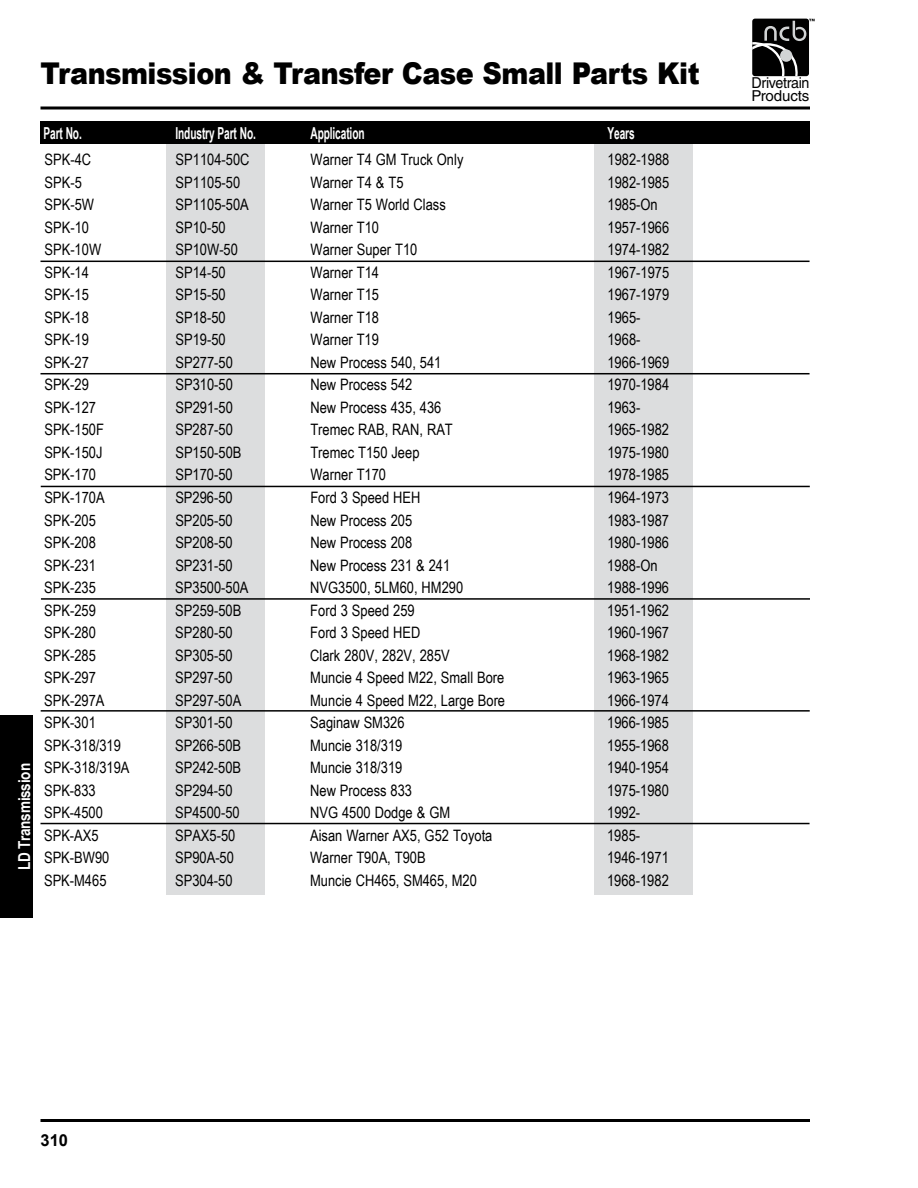
<style>
.page{position:relative;width:918px;height:1188px;background:#fff}
.page>*{position:absolute;margin:0;border:0;box-sizing:border-box;transform-origin:0 0}
.t1{font:900 30px "Arial";letter-spacing:-.02em;color:#000;scale:.9 1}
.t2{font:700 16.5px "Arial Narrow";letter-spacing:-.01em;color:#fff;scale:.75 1}
.t3{font:700 16.5px "Arial Narrow";letter-spacing:-.01em;color:#fff}
.t4{font:700 16.5px "Arial";color:#000}
.t5{font:15.75px "Arial Narrow";color:#000}
.t6{font:15px/12.6px "Helvetica LT Std";letter-spacing:-.02em;color:#000;scale:.95 1}
</style>
<div class="page">
<hr style="left:40px;top:1119px;width:770px;height:3px;background:#000">
<svg style="left:40px;top:106px;width:770px;height:4px;background:#3f3f3f"></svg>
<div style="left:0;top:716px;width:33px;height:202px;background:#000"></div>
<svg style="left:752px;top:19px;width:63px;height:57px;background:#3f3f3f"></svg>
<div style="left:594px;top:140px;width:99px;height:756px;background:#dcddde"></div>
<div style="left:166px;top:140px;width:100px;height:756px;background:#dcddde"></div>
<hr style="left:40px;top:261px;width:770px;height:1px;background:#000">
<hr style="left:40px;top:373px;width:770px;height:1px;background:#000">
<hr style="left:41px;top:486px;width:769px;height:1px;background:#000">
<hr style="left:41px;top:598px;width:769px;height:2px;background:#000">
<hr style="left:41px;top:710px;width:769px;height:2px;background:#000">
<hr style="left:40px;top:823px;width:770px;height:1px;background:#000">
<div style="left:40px;top:122px;width:770px;height:22px;background:#000"></div>
<h1 class="t1" style="left:40px;top:52px;width:734px">Transmission &amp; Transfer Case Small Parts Kit</h1>
<p class="t3" style="left:12px;top:870px;width:109px;rotate:-90deg">LD Transmission</p>
<p class="t2" style="left:43px;top:121px;width:53px">Part No.</p>
<p class="t2" style="left:175px;top:121px;width:109px">Industry Part No.</p>
<p class="t2" style="left:310px;top:121px;width:74px">Application</p>
<p class="t2" style="left:607px;top:121px;width:38px">Years</p>
<p class="t5" style="left:45px;top:148px;width:48px">SPK-4C</p>
<p class="t5" style="left:176px;top:148px;width:75px">SP1104-50C</p>
<p class="t5" style="left:311px;top:148px;width:154px">Warner T4 GM Truck Only</p>
<p class="t5" style="left:608px;top:148px;width:63px">1982-1988</p>
<p class="t5" style="left:45px;top:171px;width:39px">SPK-5</p>
<p class="t5" style="left:176px;top:171px;width:66px">SP1105-50</p>
<p class="t5" style="left:311px;top:171px;width:94px">Warner T4 &amp; T5</p>
<p class="t5" style="left:608px;top:171px;width:63px">1982-1985</p>
<p class="t5" style="left:45px;top:193px;width:51px">SPK-5W</p>
<p class="t5" style="left:176px;top:193px;width:75px">SP1105-50A</p>
<p class="t5" style="left:311px;top:193px;width:137px">Warner T5 World Class</p>
<p class="t5" style="left:608px;top:193px;width:52px">1985-On</p>
<p class="t5" style="left:45px;top:216px;width:46px">SPK-10</p>
<p class="t5" style="left:176px;top:216px;width:52px">SP10-50</p>
<p class="t5" style="left:311px;top:216px;width:70px">Warner T10</p>
<p class="t5" style="left:608px;top:216px;width:63px">1957-1966</p>
<p class="t5" style="left:45px;top:238px;width:58px">SPK-10W</p>
<p class="t5" style="left:176px;top:238px;width:64px">SP10W-50</p>
<p class="t5" style="left:311px;top:238px;width:108px">Warner Super T10</p>
<p class="t5" style="left:608px;top:238px;width:63px">1974-1982</p>
<p class="t5" style="left:44px;top:261px;width:46px">SPK-14</p>
<p class="t5" style="left:176px;top:261px;width:52px">SP14-50</p>
<p class="t5" style="left:311px;top:261px;width:70px">Warner T14</p>
<p class="t5" style="left:608px;top:261px;width:63px">1967-1975</p>
<p class="t5" style="left:44px;top:283px;width:46px">SPK-15</p>
<p class="t5" style="left:176px;top:283px;width:52px">SP15-50</p>
<p class="t5" style="left:311px;top:283px;width:70px">Warner T15</p>
<p class="t5" style="left:608px;top:283px;width:63px">1967-1979</p>
<p class="t5" style="left:44px;top:306px;width:46px">SPK-18</p>
<p class="t5" style="left:176px;top:306px;width:52px">SP18-50</p>
<p class="t5" style="left:311px;top:306px;width:70px">Warner T18</p>
<p class="t5" style="left:607px;top:306px;width:35px">1965-</p>
<p class="t5" style="left:44px;top:328px;width:46px">SPK-19</p>
<p class="t5" style="left:175px;top:328px;width:52px">SP19-50</p>
<p class="t5" style="left:310px;top:328px;width:70px">Warner T19</p>
<p class="t5" style="left:607px;top:328px;width:35px">1968-</p>
<p class="t5" style="left:44px;top:351px;width:46px">SPK-27</p>
<p class="t5" style="left:175px;top:351px;width:59px">SP277-50</p>
<p class="t5" style="left:310px;top:351px;width:133px">New Process 540, 541</p>
<p class="t5" style="left:607px;top:351px;width:63px">1966-1969</p>
<p class="t5" style="left:44px;top:373px;width:46px">SPK-29</p>
<p class="t5" style="left:175px;top:373px;width:59px">SP310-50</p>
<p class="t5" style="left:310px;top:373px;width:103px">New Process 542</p>
<p class="t5" style="left:607px;top:373px;width:63px">1970-1984</p>
<p class="t5" style="left:44px;top:396px;width:53px">SPK-127</p>
<p class="t5" style="left:175px;top:396px;width:59px">SP291-50</p>
<p class="t5" style="left:310px;top:396px;width:133px">New Process 435, 436</p>
<p class="t5" style="left:607px;top:396px;width:35px">1963-</p>
<p class="t5" style="left:44px;top:418px;width:61px">SPK-150F</p>
<p class="t5" style="left:175px;top:418px;width:59px">SP287-50</p>
<p class="t5" style="left:310px;top:418px;width:144px">Tremec RAB, RAN, RAT</p>
<p class="t5" style="left:607px;top:418px;width:63px">1965-1982</p>
<p class="t5" style="left:44px;top:441px;width:60px">SPK-150J</p>
<p class="t5" style="left:175px;top:441px;width:68px">SP150-50B</p>
<p class="t5" style="left:310px;top:441px;width:111px">Tremec T150 Jeep</p>
<p class="t5" style="left:607px;top:441px;width:63px">1975-1980</p>
<p class="t5" style="left:44px;top:463px;width:53px">SPK-170</p>
<p class="t5" style="left:175px;top:463px;width:59px">SP170-50</p>
<p class="t5" style="left:310px;top:463px;width:77px">Warner T170</p>
<p class="t5" style="left:607px;top:463px;width:63px">1978-1985</p>
<p class="t5" style="left:44px;top:486px;width:62px">SPK-170A</p>
<p class="t5" style="left:175px;top:486px;width:59px">SP296-50</p>
<p class="t5" style="left:310px;top:486px;width:112px">Ford 3 Speed HEH</p>
<p class="t5" style="left:607px;top:486px;width:63px">1964-1973</p>
<p class="t5" style="left:44px;top:508px;width:53px">SPK-205</p>
<p class="t5" style="left:175px;top:508px;width:59px">SP205-50</p>
<p class="t5" style="left:310px;top:508px;width:103px">New Process 205</p>
<p class="t5" style="left:607px;top:508px;width:63px">1983-1987</p>
<p class="t5" style="left:44px;top:531px;width:53px">SPK-208</p>
<p class="t5" style="left:175px;top:531px;width:59px">SP208-50</p>
<p class="t5" style="left:310px;top:531px;width:103px">New Process 208</p>
<p class="t5" style="left:607px;top:531px;width:63px">1980-1986</p>
<p class="t5" style="left:44px;top:553px;width:53px">SPK-231</p>
<p class="t5" style="left:175px;top:553px;width:59px">SP231-50</p>
<p class="t5" style="left:310px;top:553px;width:141px">New Process 231 &amp; 241</p>
<p class="t5" style="left:607px;top:553px;width:52px">1988-On</p>
<p class="t5" style="left:44px;top:576px;width:53px">SPK-235</p>
<p class="t5" style="left:175px;top:576px;width:75px">SP3500-50A</p>
<p class="t5" style="left:310px;top:576px;width:154px">NVG3500, 5LM60, HM290</p>
<p class="t5" style="left:607px;top:576px;width:63px">1988-1996</p>
<p class="t5" style="left:44px;top:598px;width:53px">SPK-259</p>
<p class="t5" style="left:175px;top:598px;width:68px">SP259-50B</p>
<p class="t5" style="left:310px;top:598px;width:106px">Ford 3 Speed 259</p>
<p class="t5" style="left:607px;top:598px;width:63px">1951-1962</p>
<p class="t5" style="left:44px;top:621px;width:53px">SPK-280</p>
<p class="t5" style="left:175px;top:621px;width:59px">SP280-50</p>
<p class="t5" style="left:310px;top:621px;width:112px">Ford 3 Speed HED</p>
<p class="t5" style="left:607px;top:621px;width:63px">1960-1967</p>
<p class="t5" style="left:44px;top:643px;width:53px">SPK-285</p>
<p class="t5" style="left:175px;top:643px;width:59px">SP305-50</p>
<p class="t5" style="left:310px;top:643px;width:141px">Clark 280V, 282V, 285V</p>
<p class="t5" style="left:607px;top:643px;width:63px">1968-1982</p>
<p class="t5" style="left:44px;top:666px;width:53px">SPK-297</p>
<p class="t5" style="left:175px;top:666px;width:59px">SP297-50</p>
<p class="t5" style="left:310px;top:666px;width:196px">Muncie 4 Speed M22, Small Bore</p>
<p class="t5" style="left:607px;top:666px;width:63px">1963-1965</p>
<p class="t5" style="left:44px;top:688px;width:62px">SPK-297A</p>
<p class="t5" style="left:175px;top:688px;width:68px">SP297-50A</p>
<p class="t5" style="left:310px;top:688px;width:196px">Muncie 4 Speed M22, Large Bore</p>
<p class="t5" style="left:607px;top:688px;width:63px">1966-1974</p>
<p class="t5" style="left:44px;top:711px;width:53px">SPK-301</p>
<p class="t5" style="left:175px;top:711px;width:59px">SP301-50</p>
<p class="t5" style="left:310px;top:711px;width:96px">Saginaw SM326</p>
<p class="t5" style="left:607px;top:711px;width:63px">1966-1985</p>
<p class="t5" style="left:44px;top:733px;width:78px">SPK-318/319</p>
<p class="t5" style="left:175px;top:733px;width:68px">SP266-50B</p>
<p class="t5" style="left:310px;top:733px;width:94px">Muncie 318/319</p>
<p class="t5" style="left:607px;top:733px;width:63px">1955-1968</p>
<p class="t5" style="left:44px;top:756px;width:87px">SPK-318/319A</p>
<p class="t5" style="left:175px;top:756px;width:68px">SP242-50B</p>
<p class="t5" style="left:310px;top:756px;width:94px">Muncie 318/319</p>
<p class="t5" style="left:607px;top:756px;width:63px">1940-1954</p>
<p class="t5" style="left:44px;top:778px;width:53px">SPK-833</p>
<p class="t5" style="left:175px;top:778px;width:59px">SP294-50</p>
<p class="t5" style="left:310px;top:778px;width:103px">New Process 833</p>
<p class="t5" style="left:607px;top:778px;width:63px">1975-1980</p>
<p class="t5" style="left:44px;top:801px;width:60px">SPK-4500</p>
<p class="t5" style="left:175px;top:801px;width:66px">SP4500-50</p>
<p class="t5" style="left:310px;top:801px;width:142px">NVG 4500 Dodge &amp; GM</p>
<p class="t5" style="left:607px;top:801px;width:35px">1992-</p>
<p class="t5" style="left:44px;top:824px;width:56px">SPK-AX5</p>
<p class="t5" style="left:175px;top:824px;width:62px">SPAX5-50</p>
<p class="t5" style="left:310px;top:824px;width:184px">Aisan Warner AX5, G52 Toyota</p>
<p class="t5" style="left:607px;top:824px;width:35px">1985-</p>
<p class="t5" style="left:44px;top:846px;width:67px">SPK-BW90</p>
<p class="t5" style="left:175px;top:846px;width:60px">SP90A-50</p>
<p class="t5" style="left:310px;top:846px;width:117px">Warner T90A, T90B</p>
<p class="t5" style="left:607px;top:846px;width:63px">1946-1971</p>
<p class="t5" style="left:44px;top:869px;width:64px">SPK-M465</p>
<p class="t5" style="left:175px;top:869px;width:59px">SP304-50</p>
<p class="t5" style="left:310px;top:869px;width:168px">Muncie CH465, SM465, M20</p>
<p class="t5" style="left:607px;top:869px;width:63px">1968-1982</p>
<p class="t6" style="left:752px;top:77px;width:63px">Drivetrain<br>Products</p>
<p class="t4" style="left:40px;top:1129px;width:29px">310</p>
</div>
